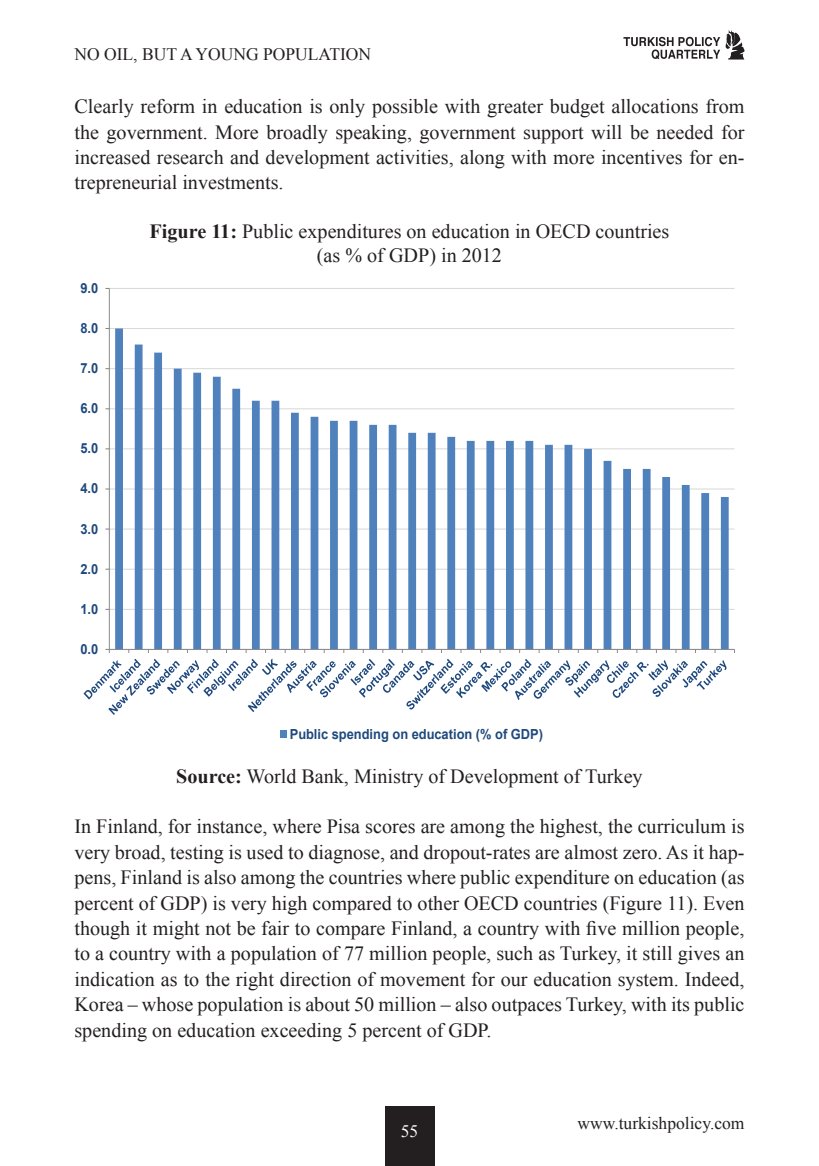
<style>
.page{position:relative;width:819px;height:1166px;background:#fff}
.page>*{position:absolute;margin:0;border:0;box-sizing:border-box;transform-origin:0 0}
.Plain_Text{font:20.12px/25.4px "Times New Roman";color:#231f20;text-align:justify}
.t1{font:17.5px "Times New Roman";color:#231f20}
.t2{font:17.5px "Times New Roman";color:#fff}
.t3{font:700 13.83px "Arial";color:#1f497d;scale:.93 1}
.s1{font-weight:700}
</style>
<div class="page">
<div style="left:384px;top:1106px;width:50px;height:60px;background:#231f20"></div>
<svg style="left:623px;top:30px;width:121px;height:30px"></svg>
<hr style="left:109px;top:609px;width:625px;height:1px;background:#d9d9d9">
<hr style="left:109px;top:569px;width:625px;height:1px;background:#d9d9d9">
<hr style="left:109px;top:529px;width:625px;height:1px;background:#d9d9d9">
<hr style="left:109px;top:489px;width:625px;height:1px;background:#d9d9d9">
<hr style="left:109px;top:448px;width:625px;height:1px;background:#d9d9d9">
<hr style="left:109px;top:408px;width:625px;height:1px;background:#d9d9d9">
<hr style="left:109px;top:368px;width:625px;height:1px;background:#d9d9d9">
<hr style="left:109px;top:328px;width:625px;height:1px;background:#d9d9d9">
<hr style="left:109px;top:288px;width:625px;height:1px;background:#d9d9d9">
<svg style="left:115px;top:328px;width:613px;height:321px"></svg>
<hr style="left:109px;top:288px;width:1px;height:361px;background:#868686">
<hr style="left:109px;top:649px;width:625px;height:1px;background:#868686">
<svg style="left:83px;top:649px;width:643px;height:66px"></svg>
<div style="left:280px;top:731px;width:7px;height:7px;background:#4f81bd"></div>
<p class="t1" style="left:74px;top:42px;width:298px">NO OIL, BUT A YOUNG POPULATION</p>
<p class="Plain_Text" style="left:74px;top:93px;width:671px">Clearly reform in education is only possible with greater budget allocations from the government. More broadly speaking, government support will be needed for increased research and development activities, along with more incentives for en&shy;trepreneurial investments.</p>
<p class="Plain_Text" style="left:150px;top:218px;width:521px;line-height:24.2px;text-align:center"><span class="s1">Figure 11:</span> Public expenditures on education in OECD countries (as % of GDP) in 2012</p>
<p class="t3" style="left:80px;top:279px;width:21px">9.0</p>
<p class="t3" style="left:80px;top:319px;width:21px">8.0</p>
<p class="t3" style="left:80px;top:359px;width:21px">7.0</p>
<p class="t3" style="left:80px;top:399px;width:21px">6.0</p>
<p class="t3" style="left:80px;top:439px;width:21px">5.0</p>
<p class="t3" style="left:80px;top:479px;width:21px">4.0</p>
<p class="t3" style="left:80px;top:519px;width:21px">3.0</p>
<p class="t3" style="left:80px;top:559px;width:21px">2.0</p>
<p class="t3" style="left:80px;top:600px;width:21px">1.0</p>
<p class="t3" style="left:80px;top:640px;width:21px">0.0</p>
<p class="t3" style="left:290px;top:725px;width:274px">Public spending on education (% of GDP)</p>
<p class="Plain_Text" style="left:176px;top:763px;width:468px"><span class="s1">Source:</span> World Bank, Ministry of Development of Turkey</p>
<p class="Plain_Text" style="left:74px;top:814px;width:671px">In Finland, for instance, where Pisa scores are among the highest, the curriculum is very broad, testing is used to diagnose, and dropout-rates are almost zero. As it hap&shy;pens, Finland is also among the countries where public expenditure on education (as percent of GDP) is very high compared to other OECD countries (Figure 11). Even though it might not be fair to compare Finland, a country with five million people, to a country with a population of 77 million people, such as Turkey, it still gives an indication as to the right direction of movement for our education system. Indeed, Korea – whose population is about 50 million – also outpaces Turkey, with its public spending on education exceeding 5 percent of GDP.</p>
<p class="t2" style="left:401px;top:1119px;width:19px">55</p>
<p class="t1" style="left:577px;top:1111px;width:168px">www.turkishpolicy.com</p>
</div>
